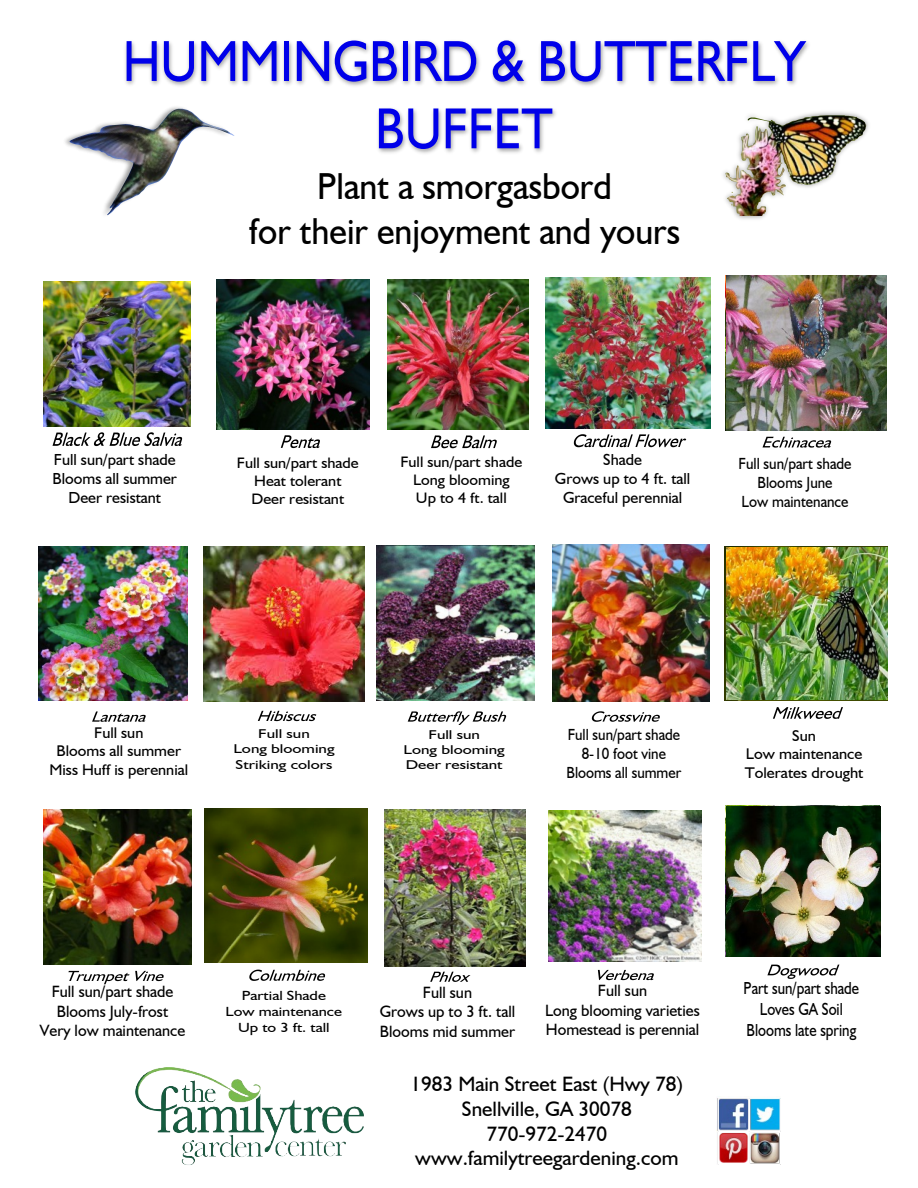
<style>
.page{position:relative;width:918px;height:1188px;background:#fff}
.page>*{position:absolute;margin:0;border:0;box-sizing:border-box;transform-origin:0 0}
.t1{font:58.2px/67.3px "Humanist 521 BT";color:#0000e9;text-align:center;scale:.88 1}
.t2{font:37.65px/44.8px "Humanist 521 BT";color:#000;text-align:center;scale:.95 1}
.t3{font:20.85px/24.9px "Humanist 521 BT";color:#000;text-align:center}
.t4{font:17.4px/20.7px "Humanist 521 BT";color:#000;text-align:center;scale:.85 1}
.t5{font:16.35px/19.5px "Humanist 521 BT";color:#000;text-align:center}
.t6{font:16.2px/19.2px "Humanist 521 BT";color:#000;text-align:center;scale:.93 1}
.t7{font:16.05px/19px "Humanist 521 BT";color:#000;text-align:center}
.t8{font:16.05px/19.2px "Humanist 521 BT";color:#000;text-align:center;scale:.92 1}
.t9{font:15.9px/19px "Humanist 521 BT";color:#000;text-align:center}
.t10{font:15.45px/18.5px "Humanist 521 BT";color:#000;text-align:center;scale:1.04 1}
.t11{font:15.45px/18.5px "Humanist 521 BT";color:#000;text-align:center;scale:1.05 1}
.t12{font:15.15px/18.1px "Humanist 521 BT";color:#000;text-align:center;scale:1.06 1}
.t13{font:13.2px/15.8px "Humanist 521 BT";color:#000;text-align:center;scale:1.23 1}
.t14{font:12.75px/15.3px "Humanist 521 BT";color:#000;text-align:center;scale:1.32 1}
</style>
<div class="page">
<img style="left:125px;top:40px;width:684px;height:114px">
<img style="left:44px;top:281px;width:147px;height:145px">
<svg style="left:53px;top:432px;width:129px;height:14px"></svg>
<img style="left:217px;top:279px;width:152px;height:150px">
<svg style="left:281px;top:435px;width:39px;height:13px"></svg>
<img style="left:388px;top:279px;width:141px;height:150px">
<svg style="left:431px;top:435px;width:66px;height:13px"></svg>
<svg style="left:408px;top:711px;width:98px;height:14px"></svg>
<img style="left:376px;top:545px;width:159px;height:156px">
<img style="left:39px;top:546px;width:149px;height:155px">
<img style="left:203px;top:546px;width:162px;height:155px">
<img style="left:44px;top:810px;width:148px;height:154px">
<svg style="left:258px;top:711px;width:58px;height:10px"></svg>
<svg style="left:92px;top:712px;width:54px;height:10px"></svg>
<svg style="left:68px;top:971px;width:96px;height:13px"></svg>
<img style="left:384px;top:809px;width:141px;height:157px">
<svg style="left:430px;top:972px;width:40px;height:10px"></svg>
<img style="left:548px;top:810px;width:153px;height:152px">
<svg style="left:598px;top:970px;width:56px;height:10px"></svg>
<img style="left:546px;top:278px;width:165px;height:150px">
<img style="left:204px;top:809px;width:163px;height:153px">
<svg style="left:249px;top:970px;width:76px;height:11px"></svg>
<svg style="left:592px;top:711px;width:68px;height:11px"></svg>
<img style="left:65px;top:74px;width:183px;height:80px">
<img style="left:69px;top:108px;width:166px;height:108px">
<img style="left:719px;top:109px;width:150px;height:110px">
<img style="left:725px;top:115px;width:141px;height:101px">
<svg style="left:574px;top:434px;width:112px;height:13px"></svg>
<img style="left:553px;top:544px;width:157px;height:157px">
<svg style="left:763px;top:437px;width:68px;height:11px"></svg>
<svg style="left:767px;top:965px;width:72px;height:14px"></svg>
<svg style="left:773px;top:707px;width:70px;height:12px"></svg>
<img style="left:726px;top:276px;width:160px;height:154px">
<img style="left:727px;top:548px;width:161px;height:152px">
<img style="left:726px;top:807px;width:154px;height:149px">
<img style="left:181px;top:1079px;width:183px;height:86px">
<img style="left:135px;top:1067px;width:91px;height:66px">
<img style="left:717px;top:1098px;width:64px;height:67px">
<h1 class="t1" style="left:123px;top:32px;width:777px">HUMMINGBIRD &amp; BUTTERFLY<br>BUFFET</h1>
<h2 class="t2" style="left:249px;top:167px;width:456px">Plant a smorgasbord<br>for their enjoyment and yours</h2>
<p class="t7" style="left:53px;top:451px;width:126px">Full sun/part shade<br>Blooms all summer<br>Deer resistant</p>
<p class="t12" style="left:237px;top:454px;width:116px">Full sun/part shade<br>Heat tolerant<br>Deer resistant</p>
<p class="t12" style="left:400px;top:454px;width:116px">Full sun/part shade<br>Long blooming<br>Up to 4 ft. tall</p>
<p class="t9" style="left:555px;top:451px;width:137px">Shade<br>Grows up to 4 ft. tall<br>Graceful perennial</p>
<p class="t6" style="left:739px;top:455px;width:123px">Full sun/part shade<br>Blooms June<br>Low maintenance</p>
<p class="t10" style="left:49px;top:725px;width:135px">Full sun<br>Blooms all summer<br>Miss Huff is perennial</p>
<p class="t8" style="left:566px;top:726px;width:126px">Full sun/part shade<br>8-10 foot vine<br>Blooms all summer</p>
<p class="t14" style="left:233px;top:727px;width:78px">Full sun<br>Long blooming<br>Striking colors</p>
<p class="t14" style="left:404px;top:728px;width:78px">Full sun<br>Long blooming<br>Deer resistant</p>
<p class="t11" style="left:745px;top:727px;width:115px">Sun<br>Low maintenance<br>Tolerates drought</p>
<p class="t5" style="left:40px;top:983px;width:147px">Full sun/part shade<br>Blooms July-frost<br>Very low maintenance</p>
<p class="t13" style="left:226px;top:989px;width:96px">Partial Shade<br>Low maintenance<br>Up to 3 ft. tall</p>
<p class="t5" style="left:380px;top:984px;width:137px">Full sun<br>Grows up to 3 ft. tall<br>Blooms mid summer</p>
<p class="t5" style="left:545px;top:982px;width:156px">Full sun<br>Long blooming varieties<br>Homestead is perennial</p>
<p class="t3" style="left:410px;top:1073px;width:274px">1983 Main Street East (Hwy 78)<br>Snellville, GA 30078<br>770-972-2470 www.familytreegardening.com</p>
<p class="t4" style="left:744px;top:979px;width:137px">Part sun/part shade<br>Loves GA Soil<br>Blooms late spring</p>
</div>
